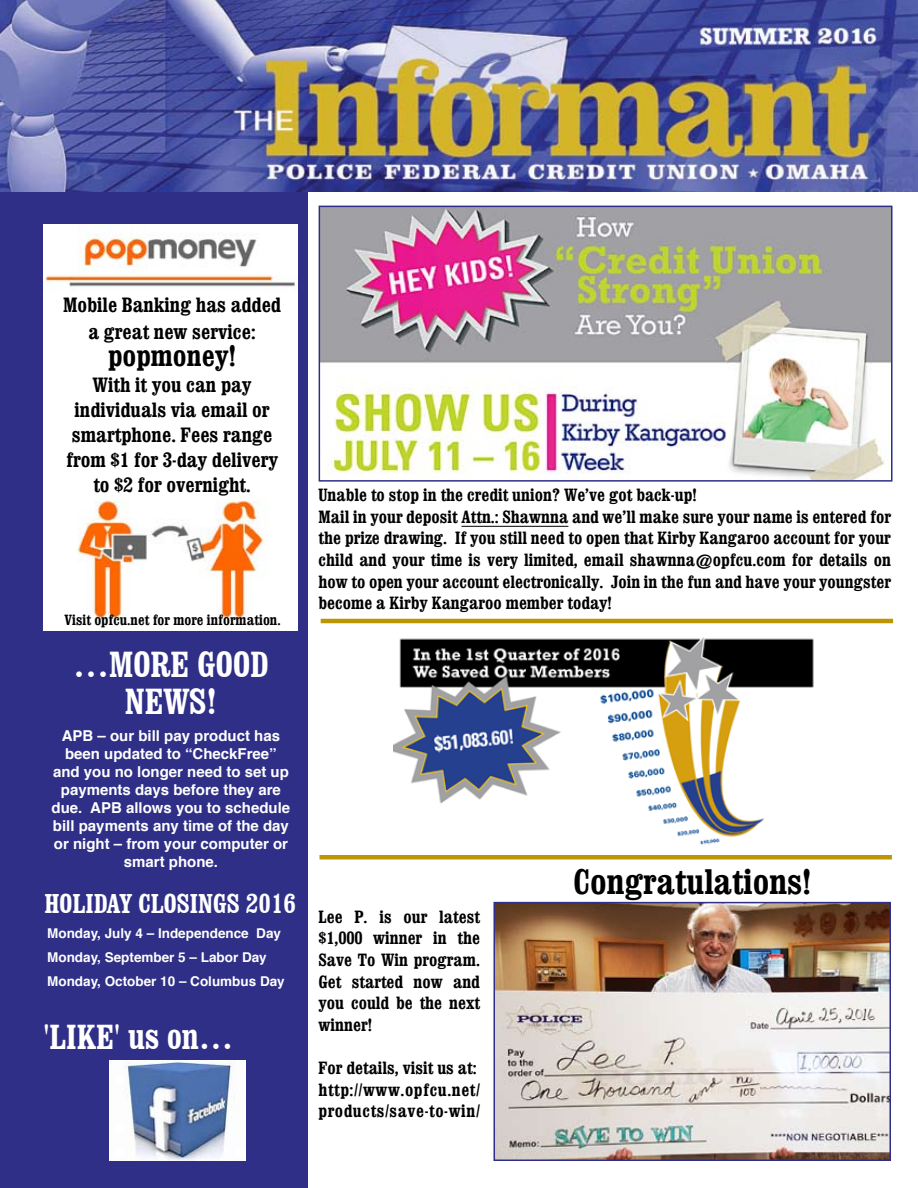
<style>
.page{position:relative;width:918px;height:1188px;background:#fff}
.page>*{position:absolute;margin:0;border:0;box-sizing:border-box;transform-origin:0 0}
.t1{font:700 condensed 36px "Clarendon";color:#000}
.t2{font:700 condensed 36px/37.5px "Clarendon BT";color:#fff;text-align:center}
.t3{font:700 condensed 34.5px "Clarendon BT";color:#fff}
.t4{font:700 condensed 30px "Clarendon";color:#000}
.t5{font:700 condensed 27px "Clarendon BT";color:#fff}
.t6{font:700 condensed 21px/25.2px "Clarendon";color:#000;text-align:center}
.t7{font:700 condensed 18px/21.6px "Clarendon";color:#000}
.t8{font:700 condensed 18px/21.6px "Clarendon";letter-spacing:.03em;color:#000}
.t9{font:700 15px/18px "Helvetica";color:#fff;text-align:center}
.t10{font:700 condensed 15px "Clarendon";color:#000}
.t11{font:700 13.5px/24px "Helvetica";color:#fff}
</style>
<div class="page">
<div style="left:0;top:190px;width:308px;height:998px;background:#2f2f87"></div>
<img style="left:0;top:0;width:918px;height:192px">
<img style="left:44px;top:224px;width:254px;height:150px">
<img style="left:44px;top:374px;width:254px;height:256px">
<img style="left:393px;top:637px;width:421px;height:208px">
<img style="left:497px;top:905px;width:391px;height:253px">
<div style="left:494px;top:902px;width:397px;height:259px;border:2px solid #2f2f87"></div>
<img style="left:322px;top:209px;width:567px;height:270px">
<div style="left:319px;top:206px;width:573px;height:276px;border:2px solid #2f2f87"></div>
<hr style="left:461px;top:526px;width:107px;height:1px;background:#000">
<img style="left:110px;top:1061px;width:135px;height:100px">
<div style="left:320px;top:855px;width:572px;height:5px;background:#bd9402"></div>
<hr style="left:321px;top:619px;width:572px;height:4px;background:#bd9402">
<p class="t6" style="left:63px;top:291px;width:219px;line-height:27px">Mobile Banking has added a great new service:</p>
<h3 class="t4" style="left:108px;top:337px;width:129px">popmoney!</h3>
<p class="t6" style="left:66px;top:372px;width:214px">With it you can pay individuals via email or smartphone. Fees range from $1 for 3-day delivery to $2 for overnight.</p>
<p class="t10" style="left:64px;top:610px;width:218px">Visit opfcu.net for more information.</p>
<h1 class="t2" style="left:73px;top:645px;width:197px">…MORE GOOD<br>NEWS!</h1>
<p class="t9" style="left:52px;top:727px;width:240px">APB – our bill pay product has been updated to “CheckFree” and you no longer need to set up payments days before they are due. APB allows you to schedule bill payments any time of the day or night – from your computer or smart phone.</p>
<h3 class="t5" style="left:44px;top:887px;width:253px">HOLIDAY CLOSINGS 2016</h3>
<p class="t11" style="left:47px;top:922px;width:239px">Monday, July 4 – Independence Day<br>Monday, September 5 – Labor Day<br>Monday, October 10 – Columbus Day</p>
<h2 class="t3" style="left:44px;top:1016px;width:191px">'LIKE' us on…</h2>
<p class="t7" style="left:319px;top:484px;width:574px">Unable to stop in the credit union? We’ve got back-up!<br>Mail in your deposit Attn.: Shawnna and we’ll make sure your name is entered for the prize drawing. If you still need to open that Kirby Kangaroo account for your child and your time is very limited, email shawnna@opfcu.com for details on how to open your account electronically. Join in the fun and have your youngster become a Kirby Kangaroo member today!</p>
<p class="t7" style="left:319px;top:906px;width:163px;text-align:justify">Lee P. is our latest $1,000 winner in the Save To Win program.<br>Get started now and you could be the next winner!</p>
<p class="t8" style="left:319px;top:1057px;width:163px">For details, visit us at: http://www.opfcu.net/ products/save-to-win/</p>
<h1 class="t1" style="left:573px;top:859px;width:240px">Congratulations!</h1>
</div>
